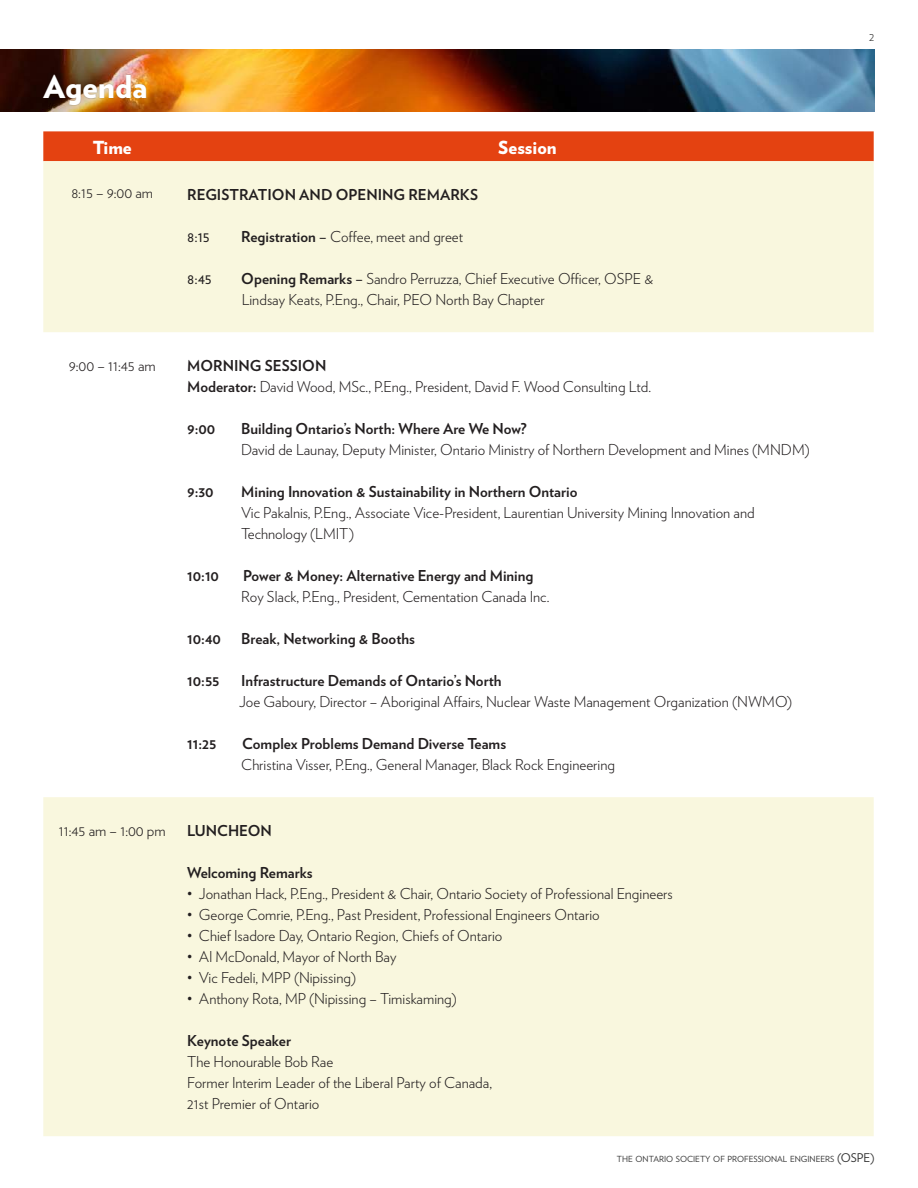
<style>
.page{position:relative;width:918px;height:1188px;background:#fff}
.page>*{position:absolute;margin:0;border:0;box-sizing:border-box;transform-origin:0 0}
.t1{font:900 31.5px "Verlag";color:#fff}
.t2{font:900 18px "Verlag";color:#fff}
.t3{font:300 15px/21px "Verlag";color:#231f20}
.t4{font:700 15px "Verlag";color:#231f20}
.t5{font:15px "Verlag";color:#231f20}
.t6{font:300 12px "Verlag";color:#353534}
.t7{font:12px "Verlag";color:#363636}
.t8{font:8.4px "Verlag";color:#363636}
.s1{font-weight:700}
.s2{font-weight:400}
.s3{font-size:12px}
</style>
<div class="page">
<img style="left:0;top:49px;width:874px;height:63px">
<div style="left:43px;top:131px;width:831px;height:30px;background:#e44211"></div>
<div style="left:43px;top:161px;width:831px;height:171px;background:#f9f7de"></div>
<div style="left:43px;top:797px;width:831px;height:339px;background:#f9f7de"></div>
<div style="left:43px;top:74px;width:104px;height:31px;background:#231f20;opacity:.35"></div>
<h1 class="t1" style="left:44px;top:61px;width:106px">Agenda</h1>
<p class="t2" style="left:93px;top:132px;width:41px">Time</p>
<p class="t2" style="left:498px;top:132px;width:60px">Session</p>
<p class="t3" style="left:71px;top:181px;width:83px">8:15 – 9:00 am</p>
<p class="t4" style="left:187px;top:183px;width:292px">REGISTRATION AND OPENING REMARKS</p>
<p class="t5" style="left:187px;top:226px;width:24px">8:15</p>
<p class="t3" style="left:241px;top:225px;width:224px"><span class="s1">Registration</span> <span class="s2">–</span> Coffee, meet and greet</p>
<p class="t5" style="left:187px;top:268px;width:26px">8:45</p>
<p class="t3" style="left:241px;top:267px;width:414px"><span class="s1">Opening Remarks</span> <span class="s2">–</span> Sandro Perruzza, Chief Executive Officer, OSPE &amp;<br>Lindsay Keats, P.Eng., Chair, PEO North Bay Chapter</p>
<p class="t3" style="left:69px;top:354px;width:89px">9:00 – 11:45 am</p>
<p class="t3" style="left:187px;top:354px;width:465px"><span class="s1">MORNING SESSION<br>Moderator:</span> David Wood, MSc., P.Eng., President, David F. Wood Consulting Ltd.</p>
<p class="t4" style="left:187px;top:417px;width:30px">9:00</p>
<p class="t4" style="left:241px;top:417px;width:287px">Building Ontario’s North: Where Are We Now?</p>
<p class="t3" style="left:241px;top:438px;width:570px">David de Launay, Deputy Minister, Ontario Ministry of Northern Development and Mines (MNDM)</p>
<p class="t4" style="left:187px;top:480px;width:28px">9:30</p>
<p class="t4" style="left:241px;top:480px;width:338px">Mining Innovation &amp; Sustainability in Northern Ontario</p>
<p class="t3" style="left:241px;top:501px;width:515px">Vic Pakalnis, P.Eng., Associate Vice-President, Laurentian University Mining Innovation and<br>Technology (LMIT)</p>
<p class="t4" style="left:187px;top:564px;width:33px">10:10</p>
<p class="t4" style="left:243px;top:564px;width:292px">Power &amp; Money: Alternative Energy and Mining</p>
<p class="t3" style="left:241px;top:585px;width:310px">Roy Slack, P.Eng., President, Cementation Canada Inc.</p>
<p class="t4" style="left:187px;top:627px;width:35px">10:40</p>
<p class="t4" style="left:241px;top:627px;width:175px">Break, Networking &amp; Booths</p>
<p class="t4" style="left:187px;top:669px;width:34px">10:55</p>
<p class="t4" style="left:241px;top:669px;width:262px">Infrastructure Demands of Ontario’s North</p>
<p class="t3" style="left:239px;top:690px;width:555px">Joe Gaboury, Director – Aboriginal Affairs, Nuclear Waste Management Organization (NWMO)</p>
<p class="t4" style="left:187px;top:732px;width:31px">11:25</p>
<p class="t4" style="left:242px;top:732px;width:265px">Complex Problems Demand Diverse Teams</p>
<p class="t3" style="left:241px;top:753px;width:375px">Christina Visser, P.Eng., General Manager, Black Rock Engineering</p>
<p class="t3" style="left:59px;top:819px;width:108px">11:45 am – 1:00 pm</p>
<p class="t4" style="left:187px;top:819px;width:86px">LUNCHEON</p>
<p class="t4" style="left:187px;top:861px;width:127px">Welcoming Remarks</p>
<p class="t3" style="left:187px;top:882px;width:487px">• Jonathan Hack, P.Eng., President &amp; Chair, Ontario Society of Professional Engineers</p>
<p class="t3" style="left:187px;top:903px;width:414px">• George Comrie, P.Eng., Past President, Professional Engineers Ontario</p>
<p class="t3" style="left:187px;top:924px;width:317px">• Chief Isadore Day, Ontario Region, Chiefs of Ontario</p>
<p class="t3" style="left:187px;top:945px;width:211px">• Al McDonald, Mayor of North Bay</p>
<p class="t3" style="left:187px;top:966px;width:170px">• Vic Fedeli, MPP (Nipissing)</p>
<p class="t3" style="left:187px;top:987px;width:271px">• Anthony Rota, MP (Nipissing – Timiskaming)</p>
<p class="t4" style="left:187px;top:1029px;width:105px">Keynote Speaker</p>
<p class="t3" style="left:187px;top:1050px;width:306px">The Honourable Bob Rae<br>Former Interim Leader of the Liberal Party of Canada,<br>21st Premier of Ontario</p>
<p class="t6" style="left:869px;top:28px;width:7px">2</p>
<p class="t8" style="left:617px;top:1152px;width:233px">THE ONTARIO SOCIETY OF PROFESSIONAL ENGINEERS <span class="s3">(OSPE</span></p>
<p class="t7" style="left:870px;top:1148px;width:6px">)</p>
</div>
